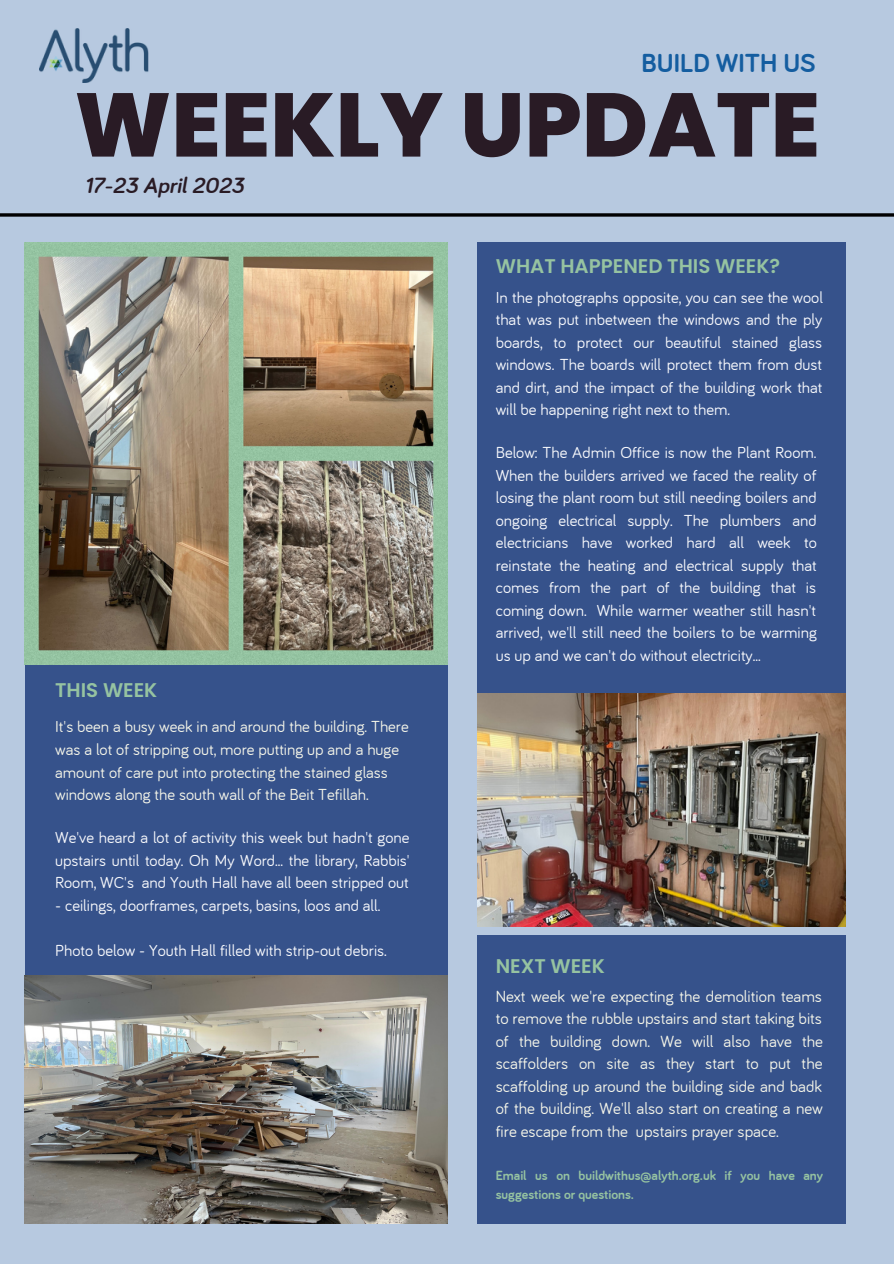
<style>
.page{position:relative;width:894px;height:1264px;background:#fff}
.page>*{position:absolute;margin:0;border:0;box-sizing:border-box;transform-origin:0 0}
.t1{font:800 90.15px "Poppins";color:#291b25}
.t2{font:700 27px "Bariol";color:#145da0}
.t3{font:italic 700 22.8px "Bariol";color:#291b25}
.t4{font:600 19.8px "Poppins";color:#96c3a1}
.t5{font:16.8px/22.5px "Bariol";color:#f6f6e9;text-align:justify}
.t6{font:16.5px/22.5px "Bariol";color:#f9fafd;text-align:justify}
.t7{font:16.5px/22.5px "Bariol";color:#f6f6e9}
.t8{font:700 13.8px/19.2px "Bariol";color:#96c3a1}
</style>
<div class="page">
<div style="left:0;top:0;width:893px;height:1263px;background:#b7c9e0"></div>
<div style="left:25px;top:368px;width:422px;height:758px;background:#36528b"></div>
<img style="left:25px;top:242px;width:422px;height:422px">
<div style="left:477px;top:935px;width:368px;height:288px;background:#36528b"></div>
<div style="left:477px;top:242px;width:368px;height:490px;background:#36528b"></div>
<img style="left:477px;top:693px;width:368px;height:233px">
<img style="left:25px;top:975px;width:422px;height:248px">
<svg style="left:0;top:213px;width:893px;height:4px;background:#1c1e22"></svg>
<img style="left:39px;top:29px;width:109px;height:54px">
<h2 class="t2" style="left:641px;top:44px;width:175px">BUILD WITH US</h2>
<h1 class="t1" style="left:74px;top:62px;width:747px">WEEKLY UPDATE</h1>
<h3 class="t3" style="left:84px;top:170px;width:161px">17-23 April 2023</h3>
<p class="t4" style="left:55px;top:676px;width:104px">THIS WEEK</p>
<p class="t7" style="left:55px;top:715px;width:355px">It's been a busy week in and around the building. There was a lot of stripping out, more putting up and a huge amount of care put into protecting the stained glass windows along the south wall of the Beit Tefillah.</p>
<p class="t6" style="left:55px;top:825px;width:356px">We've heard a lot of activity this week but hadn't gone upstairs until today. Oh My Word... the library, Rabbis' Room, WC's and Youth Hall have all been stripped out</p>
<p class="t6" style="left:55px;top:893px;width:327px">- ceilings, doorframes, carpets, basins, loos and all.</p>
<p class="t6" style="left:55px;top:938px;width:333px">Photo below - Youth Hall filled with strip-out debris.</p>
<p class="t4" style="left:495px;top:252px;width:286px">WHAT HAPPENED THIS WEEK?</p>
<p class="t6" style="left:495px;top:285px;width:328px">In the photographs opposite, you can see the wool that was put inbetween the windows and the ply boards, to protect our beautiful stained glass windows. The boards will protect them from dust and dirt, and the impact of the building work that will be happening right next to them.</p>
<p class="t6" style="left:495px;top:440px;width:322px">Below: The Admin Office is now the Plant Room.<br>When the builders arrived we faced the reality of losing the plant room but still needing boilers and ongoing electrical supply. The plumbers and electricians have worked hard all week to reinstate the heating and electrical supply that comes from the part of the building that is coming down. While warmer weather still hasn't arrived, we'll still need the boilers to be warming us up and we can't do without electricity...</p>
<p class="t4" style="left:495px;top:951px;width:111px">NEXT WEEK</p>
<p class="t5" style="left:495px;top:984px;width:329px">Next week we're expecting the demolition teams to remove the rubble upstairs and start taking bits of the building down. We will also have the scaffolders on site as they start to put the scaffolding up around the building side and badk of the building. We'll also start on creating a new fire escape from the upstairs prayer space.</p>
<p class="t8" style="left:495px;top:1164px;width:328px">Email us on buildwithus@alyth.org.uk if you have any suggestions or questions.</p>
</div>
